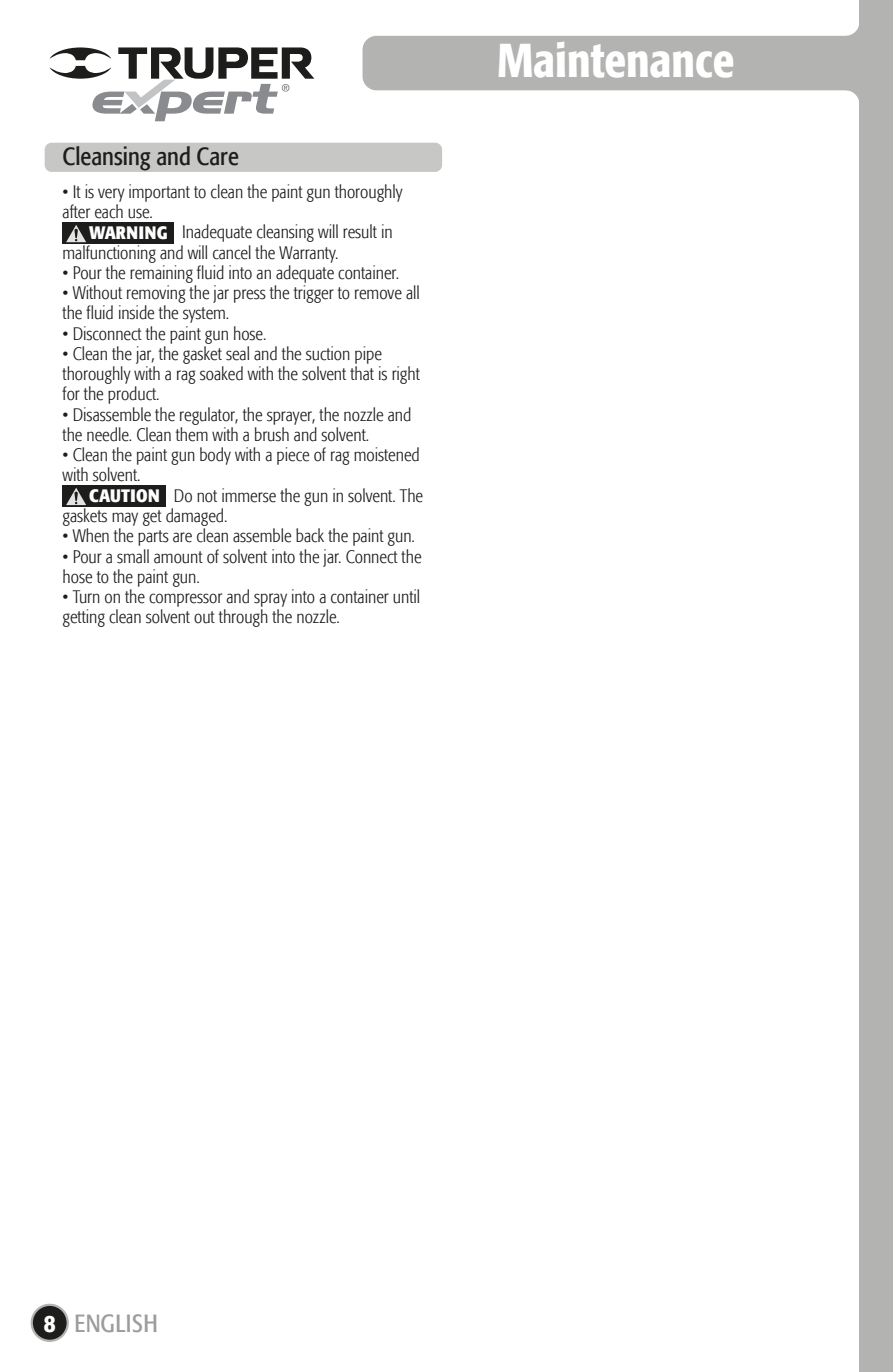
<style>
.page{position:relative;width:893px;height:1372px;background:#fff}
.page>*{position:absolute;margin:0;border:0;box-sizing:border-box;transform-origin:0 0}
.t1{font:500 condensed 47.25px "Formata";color:#fff}
.t2{font:condensed 24.75px "Formata";color:#1d1d1c}
.t3{font:condensed 24.75px "Formata";letter-spacing:.02em;color:#9c9c9c}
.t4{font:500 condensed 24.75px "Formata";color:#fff}
.t5{font:300 condensed 18px/20.2px "Formata";color:#1d1d1c}
.t6{font:700 condensed 18px "Formata";letter-spacing:.015em;color:#fff}
</style>
<div class="page">
<div style="left:859px;top:0;width:34px;height:1371px;background:#b3b3b2"></div>
<div style="left:363px;top:36px;width:496px;height:54px;background:#b3b3b2;border-radius:14px"></div>
<svg style="left:845px;top:26px;width:14px;height:74px"></svg>
<div style="left:45px;top:143px;width:397px;height:29px;background:#c7c7c6;border-radius:7px"></div>
<div style="left:32px;top:1304px;width:36px;height:36px;background:#1d1d1c;border-radius:50%"></div>
<div style="left:31px;top:1303px;width:38px;height:38px;border:2px solid #b3b3b2;border-radius:50%"></div>
<div style="left:63px;top:222px;width:111px;height:22px;background:#1d1d1c"></div>
<svg style="left:66px;top:225px;width:20px;height:18px"></svg>
<div style="left:63px;top:485px;width:103px;height:21px;background:#1d1d1c"></div>
<svg style="left:66px;top:488px;width:20px;height:18px"></svg>
<svg style="left:50px;top:47px;width:264px;height:74px"></svg>
<h2 class="t2" style="left:63px;top:142px;width:178px">Cleansing and Care</h2>
<p class="t5" style="left:63px;top:182px;width:341px">• It is very important to clean the paint gun thoroughly</p>
<p class="t5" style="left:63px;top:202px;width:92px">after each use.</p>
<p class="t5" style="left:182px;top:222px;width:212px">Inadequate cleansing will result in</p>
<p class="t5" style="left:63px;top:242px;width:277px">malfunctioning and will cancel the Warranty.</p>
<p class="t5" style="left:63px;top:263px;width:338px">• Pour the remaining fluid into an adequate container.</p>
<p class="t5" style="left:63px;top:283px;width:359px">• Without removing the jar press the trigger to remove all the fluid inside the system.</p>
<p class="t5" style="left:63px;top:323px;width:205px">• Disconnect the paint gun hose.</p>
<p class="t5" style="left:63px;top:344px;width:359px">• Clean the jar, the gasket seal and the suction pipe thoroughly with a rag soaked with the solvent that is right for the product.</p>
<p class="t5" style="left:63px;top:404px;width:350px">• Disassemble the regulator, the sprayer, the nozzle and the needle. Clean them with a brush and solvent.</p>
<p class="t5" style="left:63px;top:445px;width:359px">• Clean the paint gun body with a piece of rag moistened</p>
<p class="t5" style="left:63px;top:465px;width:79px">with solvent.</p>
<p class="t5" style="left:174px;top:485px;width:251px">Do not immerse the gun in solvent. The</p>
<p class="t5" style="left:63px;top:506px;width:166px">gaskets may get damaged.</p>
<p class="t5" style="left:63px;top:526px;width:354px">• When the parts are clean assemble back the paint gun.</p>
<p class="t5" style="left:63px;top:546px;width:360px">• Pour a small amount of solvent into the jar. Connect the hose to the paint gun.</p>
<p class="t5" style="left:63px;top:587px;width:359px">• Turn on the compressor and spray into a container until getting clean solvent out through the nozzle.</p>
<p class="t6" style="left:89px;top:222px;width:80px">WARNING</p>
<p class="t6" style="left:89px;top:484px;width:72px">CAUTION</p>
<h1 class="t1" style="left:497px;top:32px;width:239px">Maintenance</h1>
<h2 class="t4" style="left:44px;top:1307px;width:13px">8</h2>
<h2 class="t3" style="left:74px;top:1308px;width:85px">ENGLISH</h2>
</div>
